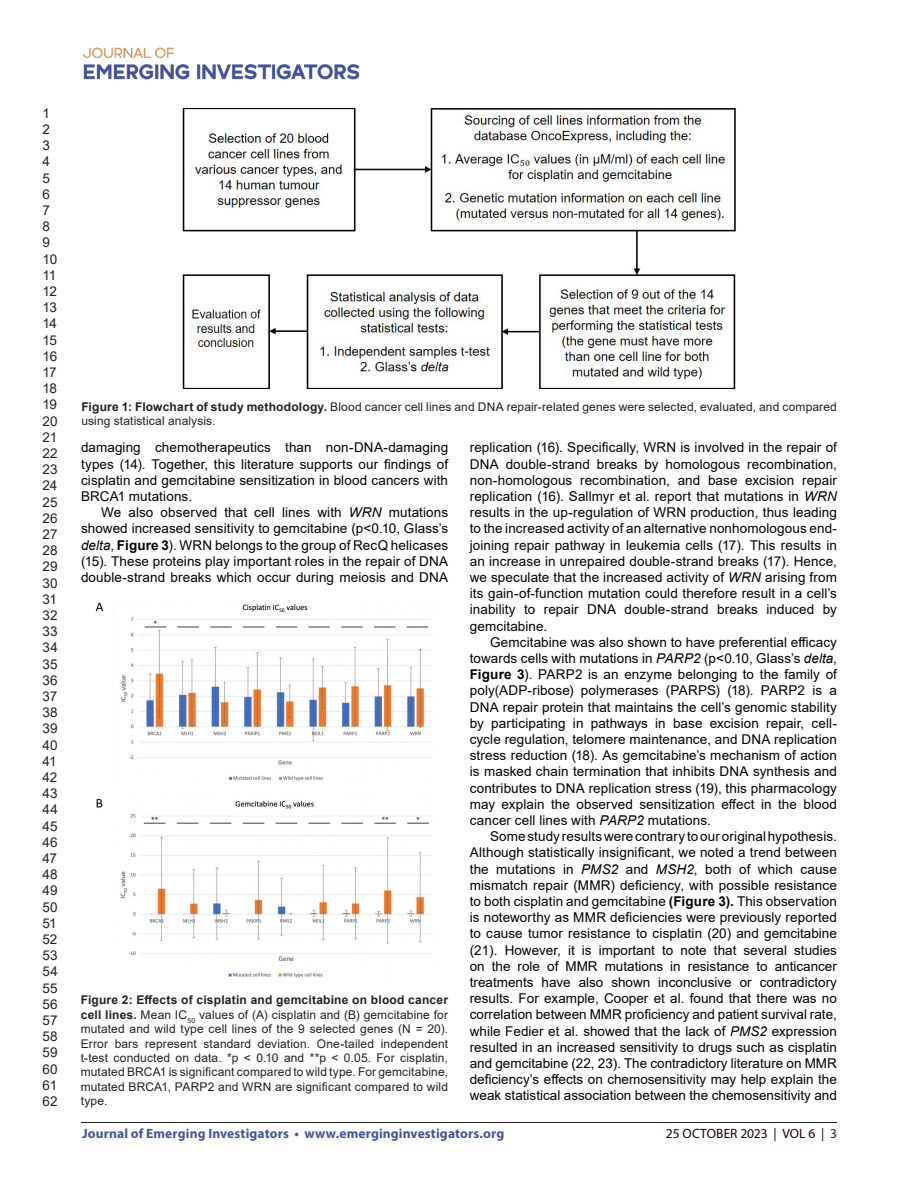
<style>
.page{position:relative;width:918px;height:1188px;background:#fff}
.page>*{position:absolute;margin:0;border:0;box-sizing:border-box;transform-origin:0 0}
.t1{font:13.5px/16.2px "Arial";letter-spacing:.005em;color:#000;text-align:justify}
.t2{font:13.5px/16.2px "Arial";letter-spacing:.01em;color:#231f20}
.t3{font:700 13.5px "Myriad Pro";letter-spacing:.01em;color:#42549e}
.t4{font:13.5px "Myriad Pro";color:#230000}
.t5{font:12px/14.4px "Arial";letter-spacing:.01em;color:#231f20}
.s1{font-weight:700}
.s2{font-style:italic}
.s3{color:#231f20}
</style>
<div class="page">
<hr style="left:81px;top:1122px;width:756px;height:1px;background:#231f20">
<img style="left:83px;top:47px;width:277px;height:33px">
<img style="left:182px;top:108px;width:554px;height:281px">
<img style="left:95px;top:602px;width:337px;height:376px">
<p class="t2" style="left:42px;top:105px;width:17px">1<br>2<br>3<br>4<br>5<br>6<br>7<br>8<br>9<br>10<br>11<br>12<br>13<br>14<br>15<br>16<br>17<br>18<br>19<br>20<br>21<br>22<br>23<br>24<br>25<br>26<br>27<br>28<br>29<br>30<br>31<br>32<br>33<br>34<br>35<br>36<br>37<br>38<br>39<br>40<br>41<br>42<br>43<br>44<br>45<br>46<br>47<br>48<br>49<br>50<br>51<br>52<br>53<br>54<br>55<br>56<br>57<br>58<br>59<br>60<br>61<br>62</p>
<p class="t5" style="left:81px;top:400px;width:757px"><span class="s1">Figure 1: Flowchart of study methodology.</span> Blood cancer cell lines and DNA repair-related genes were selected, evaluated, and compared using statistical analysis.</p>
<p class="t1" style="left:81px;top:439px;width:369px">damaging chemotherapeutics than non-DNA-damaging types (14). Together, this literature supports our findings of cisplatin and gemcitabine sensitization in blood cancers with BRCA1 mutations.</p>
<p class="t1" style="left:81px;top:504px;width:369px;text-indent:20px">We also observed that cell lines with <span class="s2">WRN</span> mutations showed increased sensitivity to gemcitabine (p&lt;0.10, Glass’s <span class="s2">delta</span>, <span class="s1">Figure 3</span>). WRN belongs to the group of RecQ helicases (15). These proteins play important roles in the repair of DNA double-strand breaks which occur during meiosis and DNA</p>
<p class="t5" style="left:81px;top:993px;width:369px;text-align:justify"><span class="s1">Figure 2: Effects of cisplatin and gemcitabine on blood cancer cell lines.</span> Mean IC<sub>50</sub> values of (A) cisplatin and (B) gemcitabine for mutated and wild type cell lines of the 9 selected genes (N = 20).<br>Error bars represent standard deviation. One-tailed independent t-test conducted on data. *p &lt; 0.10 and **p &lt; 0.05. For cisplatin, mutated BRCA1 is significant compared to wild type. For gemcitabine, mutated BRCA1, PARP2 and WRN are significant compared to wild type.</p>
<p class="t1" style="left:470px;top:439px;width:369px">replication (16). Specifically, WRN is involved in the repair of DNA double-strand breaks by homologous recombination, non-homologous recombination, and base excision repair replication (16). Sallmyr et al. report that mutations in <span class="s2">WRN </span>results in the up-regulation of WRN production, thus leading to the increased activity of an alternative nonhomologous end&shy;joining repair pathway in leukemia cells (17). This results in an increase in unrepaired double-strand breaks (17). Hence, we speculate that the increased activity of <span class="s2">WRN</span> arising from its gain-of-function mutation could therefore result in a cell’s inability to repair DNA double-strand breaks induced by gemcitabine.</p>
<p class="t1" style="left:470px;top:634px;width:369px;text-indent:20px">Gemcitabine was also shown to have preferential efficacy towards cells with mutations in <span class="s2">PARP2</span> (p&lt;0.10, Glass’s <span class="s2">delta</span>, <span class="s1">Figure 3</span>). PARP2 is an enzyme belonging to the family of poly(ADP-ribose) polymerases (PARPS) (18). PARP2 is a DNA repair protein that maintains the cell’s genomic stability by participating in pathways in base excision repair, cell&shy;cycle regulation, telomere maintenance, and DNA replication stress reduction (18). As gemcitabine’s mechanism of action is masked chain termination that inhibits DNA synthesis and contributes to DNA replication stress (19), this pharmacology may explain the observed sensitization effect in the blood cancer cell lines with <span class="s2">PARP2</span> mutations.</p>
<p class="t1" style="left:470px;top:828px;width:369px;text-indent:20px">Some study results were contrary to our original hypothesis.<br>Although statistically insignificant, we noted a trend between the mutations in <span class="s2">PMS2</span> and <span class="s2">MSH2</span>, both of which cause mismatch repair (MMR) deficiency, with possible resistance to both cisplatin and gemcitabine <span class="s1">(Figure 3).</span> This observation is noteworthy as MMR deficiencies were previously reported to cause tumor resistance to cisplatin (20) and gemcitabine (21). However, it is important to note that several studies on the role of MMR mutations in resistance to anticancer treatments have also shown inconclusive or contradictory results. For example, Cooper et al. found that there was no correlation between MMR proficiency and patient survival rate, while Fedier et al. showed that the lack of <span class="s2">PMS2</span> expression resulted in an increased sensitivity to drugs such as cisplatin and gemcitabine (22, 23). The contradictory literature on MMR deficiency’s effects on chemosensitivity may help explain the weak statistical association between the chemosensitivity and</p>
<p class="t3" style="left:82px;top:1125px;width:424px">Journal of Emerging Investigators • www.emerginginvestigators.org</p>
<p class="t4" style="left:666px;top:1125px;width:173px">25 OCTOBER 2023 | VOL 6 | <span class="s3">3</span></p>
</div>
